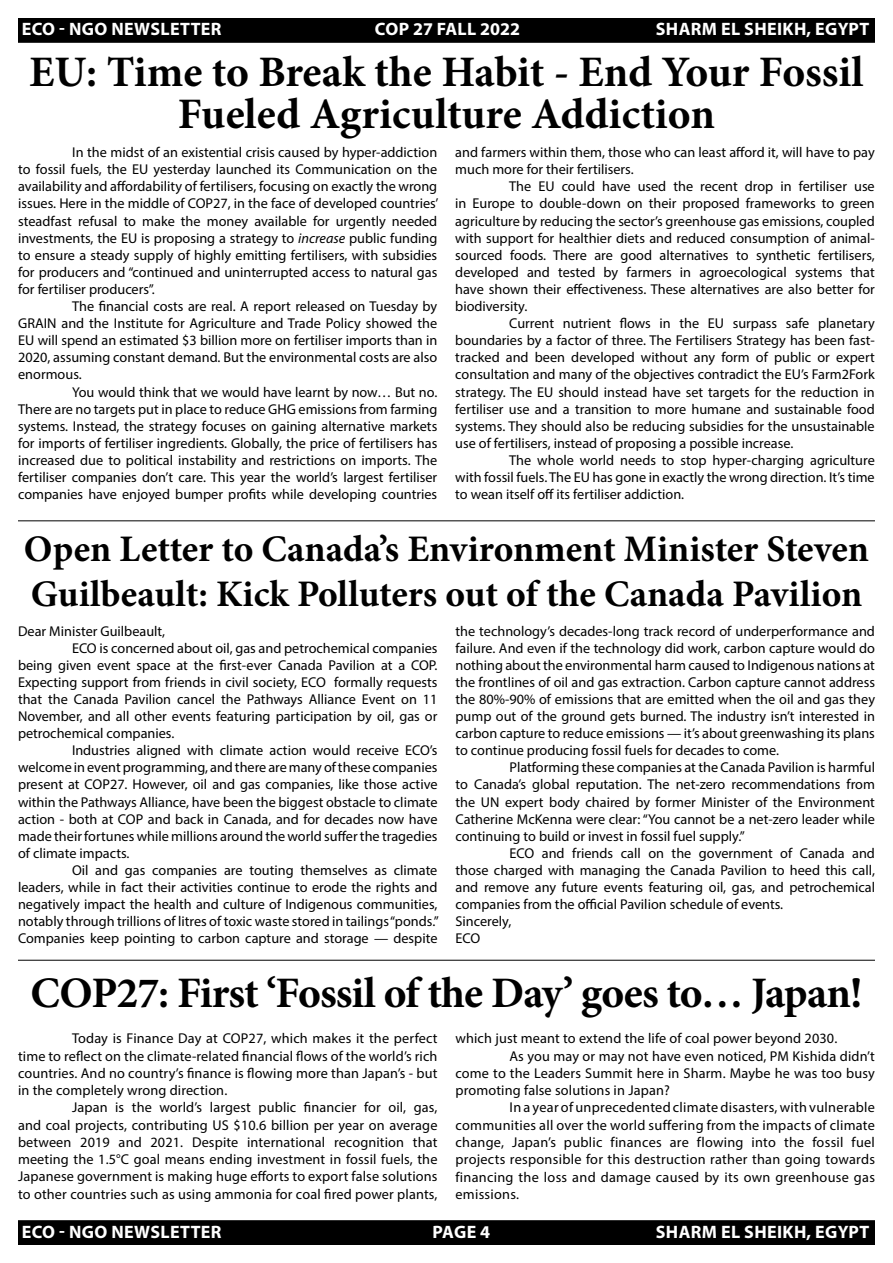
<style>
.page{position:relative;width:893px;height:1263px;background:#fff}
.page>*{position:absolute;margin:0;border:0;box-sizing:border-box;transform-origin:0 0}
.t1{font:700 43.5px/42px "Minion Pro";letter-spacing:-.01em;color:#000;text-align:center}
.t2{font:700 37.5px/45px "Minion Pro";color:#000}
.t3{font:700 18px "Myriad Pro";letter-spacing:.02em;color:#fff}
.t4{font:700 18px "Myriad Pro";color:#fff}
.t5{font:14.25px/17.1px "Myriad Pro";color:#000;text-align:justify}
.t6{font:14.25px "Myriad Pro";letter-spacing:.02em;color:#000}
.s1{font-style:italic}
</style>
<div class="page">
<div style="left:19px;top:1221px;width:855px;height:23px;background:#000"></div>
<div style="left:18px;top:1220px;width:857px;height:25px;border:2px solid #000"></div>
<div style="left:19px;top:19px;width:855px;height:23px;background:#000"></div>
<div style="left:18px;top:18px;width:857px;height:25px;border:2px solid #000"></div>
<hr style="left:18px;top:521px;width:857px;height:1px;background:#000">
<hr style="left:18px;top:960px;width:857px;height:1px;background:#000">
<p class="t3" style="left:22px;top:17px;width:201px">ECO - NGO NEWSLETTER</p>
<p class="t4" style="left:375px;top:17px;width:147px">COP 27 FALL 2022</p>
<p class="t3" style="left:656px;top:17px;width:215px">SHARM EL SHEIKH, EGYPT</p>
<h1 class="t1" style="left:29px;top:51px;width:836px">EU: Time to Break the Habit - End Your Fossil<br>Fueled Agriculture Addiction</h1>
<p class="t5" style="left:18px;top:144px;width:422px;text-indent:54px">In the midst of an existential crisis caused by hyper-addiction to fossil fuels, the EU yesterday launched its Communication on the availability and affordability of fertilisers, focusing on exactly the wrong issues. Here in the middle of COP27, in the face of developed countries’ steadfast refusal to make the money available for urgently needed investments, the EU is proposing a strategy to <span class="s1">increase</span> public funding to ensure a steady supply of highly emitting fertilisers, with subsidies for producers and “continued and uninterrupted access to natural gas for fertiliser producers”.</p>
<p class="t5" style="left:18px;top:297px;width:421px;text-indent:54px">The financial costs are real. A report released on Tuesday by GRAIN and the Institute for Agriculture and Trade Policy showed the EU will spend an estimated $3 billion more on fertiliser imports than in 2020, assuming constant demand. But the environmental costs are also enormous.</p>
<p class="t5" style="left:18px;top:383px;width:421px;text-indent:54px">You would think that we would have learnt by now… But no.<br>There are no targets put in place to reduce GHG emissions from farming systems. Instead, the strategy focuses on gaining alternative markets for imports of fertiliser ingredients. Globally, the price of fertilisers has increased due to political instability and restrictions on imports. The fertiliser companies don’t care. This year the world’s largest fertiliser companies have enjoyed bumper profits while developing countries</p>
<p class="t5" style="left:455px;top:144px;width:421px">and farmers within them, those who can least afford it, will have to pay much more for their fertilisers.</p>
<p class="t5" style="left:455px;top:178px;width:421px;text-indent:54px">The EU could have used the recent drop in fertiliser use in Europe to double-down on their proposed frameworks to green agriculture by reducing the sector’s greenhouse gas emissions, coupled with support for healthier diets and reduced consumption of animal&shy;sourced foods. There are good alternatives to synthetic fertilisers, developed and tested by farmers in agroecological systems that have shown their effectiveness. These alternatives are also better for biodiversity.</p>
<p class="t5" style="left:455px;top:315px;width:421px;text-indent:54px">Current nutrient flows in the EU surpass safe planetary boundaries by a factor of three. The Fertilisers Strategy has been fast&shy;tracked and been developed without any form of public or expert consultation and many of the objectives contradict the EU’s Farm2Fork strategy. The EU should instead have set targets for the reduction in fertiliser use and a transition to more humane and sustainable food systems. They should also be reducing subsidies for the unsustainable use of fertilisers, instead of proposing a possible increase.</p>
<p class="t5" style="left:455px;top:451px;width:421px;text-indent:54px">The whole world needs to stop hyper-charging agriculture with fossil fuels. The EU has gone in exactly the wrong direction. It’s time to wean itself off its fertiliser addiction.</p>
<h2 class="t2" style="left:24px;top:526px;width:846px">Open Letter to Canada’s Environment Minister Steven<br>Guilbeault: Kick Polluters out of the Canada Pavilion</h2>
<p class="t5" style="left:18px;top:622px;width:149px">Dear Minister Guilbeault,</p>
<p class="t5" style="left:72px;top:639px;width:367px">ECO is concerned about oil, gas and petrochemical companies</p>
<p class="t5" style="left:18px;top:656px;width:421px">being given event space at the first-ever Canada Pavilion at a COP.</p>
<p class="t5" style="left:18px;top:673px;width:421px">Expecting support from friends in civil society, ECO formally requests</p>
<p class="t5" style="left:18px;top:690px;width:421px">that the Canada Pavilion cancel the Pathways Alliance Event on 11</p>
<p class="t5" style="left:18px;top:707px;width:421px">November, and all other events featuring participation by oil, gas or</p>
<p class="t5" style="left:18px;top:725px;width:158px">petrochemical companies.</p>
<p class="t5" style="left:72px;top:742px;width:367px">Industries aligned with climate action would receive ECO’s</p>
<p class="t5" style="left:18px;top:759px;width:421px">welcome in event programming, and there are many of these companies</p>
<p class="t5" style="left:18px;top:776px;width:421px">present at COP27. However, oil and gas companies, like those active</p>
<p class="t5" style="left:18px;top:793px;width:421px">within the Pathways Alliance, have been the biggest obstacle to climate</p>
<p class="t5" style="left:18px;top:810px;width:421px">action - both at COP and back in Canada, and for decades now have</p>
<p class="t5" style="left:18px;top:827px;width:421px">made their fortunes while millions around the world suffer the tragedies</p>
<p class="t5" style="left:18px;top:844px;width:113px">of climate impacts.</p>
<p class="t5" style="left:72px;top:861px;width:367px">Oil and gas companies are touting themselves as climate</p>
<p class="t5" style="left:18px;top:878px;width:421px">leaders, while in fact their activities continue to erode the rights and</p>
<p class="t5" style="left:18px;top:896px;width:421px">negatively impact the health and culture of Indigenous communities,</p>
<p class="t5" style="left:18px;top:913px;width:422px">notably through trillions of litres of toxic waste stored in tailings “ponds.”</p>
<p class="t5" style="left:18px;top:930px;width:421px">Companies keep pointing to carbon capture and storage — despite</p>
<p class="t5" style="left:455px;top:622px;width:421px">the technology’s decades-long track record of underperformance and failure. And even if the technology did work, carbon capture would do nothing about the environmental harm caused to Indigenous nations at the frontlines of oil and gas extraction. Carbon capture cannot address the 80%-90% of emissions that are emitted when the oil and gas they pump out of the ground gets burned. The industry isn’t interested in carbon capture to reduce emissions — it’s about greenwashing its plans to continue producing fossil fuels for decades to come.</p>
<p class="t5" style="left:455px;top:759px;width:421px;text-indent:54px">Platforming these companies at the Canada Pavilion is harmful to Canada’s global reputation. The net-zero recommendations from the UN expert body chaired by former Minister of the Environment Catherine McKenna were clear: “You cannot be a net-zero leader while continuing to build or invest in fossil fuel supply.”</p>
<p class="t5" style="left:455px;top:844px;width:421px;text-align:left;text-indent:54px">ECO and friends call on the government of Canada and those charged with managing the Canada Pavilion to heed this call, and remove any future events featuring oil, gas, and petrochemical companies from the official Pavilion schedule of events.<br>Sincerely,<br>ECO</p>
<h1 class="t1" style="left:30px;top:971px;width:834px">COP27: First ‘Fossil of the Day’ goes to… Japan!</h1>
<p class="t5" style="left:18px;top:1030px;width:421px;text-indent:54px">Today is Finance Day at COP27, which makes it the perfect time to reflect on the climate-related financial flows of the world’s rich countries. And no country’s finance is flowing more than Japan’s - but in the completely wrong direction.</p>
<p class="t5" style="left:18px;top:1099px;width:421px;text-indent:54px">Japan is the world’s largest public financier for oil, gas, and coal projects, contributing US $10.6 billion per year on average between 2019 and 2021. Despite international recognition that meeting the 1.5°C goal means ending investment in fossil fuels, the Japanese government is making huge efforts to export false solutions to other countries such as using ammonia for coal fired power plants,</p>
<p class="t5" style="left:455px;top:1030px;width:383px">which just meant to extend the life of coal power beyond 2030.</p>
<p class="t5" style="left:509px;top:1047px;width:367px">As you may or may not have even noticed, PM Kishida didn’t</p>
<p class="t5" style="left:455px;top:1064px;width:421px">come to the Leaders Summit here in Sharm. Maybe he was too busy</p>
<p class="t5" style="left:455px;top:1082px;width:216px">promoting false solutions in Japan?</p>
<p class="t6" style="left:509px;top:1099px;width:367px">In a year of unprecedented climate disasters, with vulnerable</p>
<p class="t6" style="left:455px;top:1116px;width:421px">communities all over the world suffering from the impacts of climate</p>
<p class="t6" style="left:455px;top:1133px;width:421px">change, Japan’s public finances are flowing into the fossil fuel</p>
<p class="t6" style="left:455px;top:1151px;width:421px">projects responsible for this destruction rather than going towards</p>
<p class="t6" style="left:455px;top:1168px;width:421px">financing the loss and damage caused by its own greenhouse gas</p>
<p class="t6" style="left:455px;top:1185px;width:65px">emissions.</p>
<p class="t3" style="left:22px;top:1220px;width:201px">ECO - NGO NEWSLETTER</p>
<p class="t3" style="left:433px;top:1220px;width:59px">PAGE 4</p>
<p class="t3" style="left:656px;top:1220px;width:215px">SHARM EL SHEIKH, EGYPT</p>
</div>
